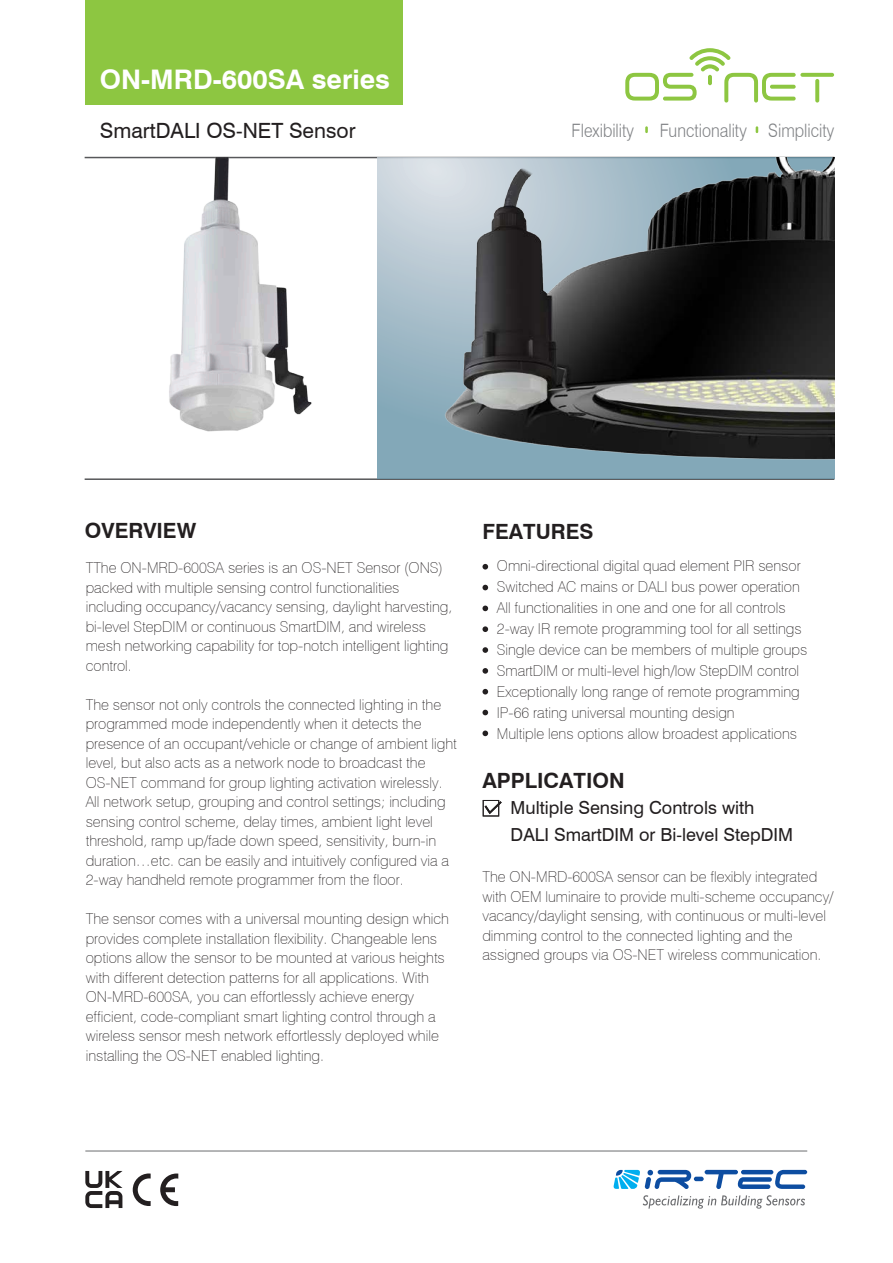
<style>
.page{position:relative;width:893px;height:1263px;background:#fff}
.page>*{position:absolute;margin:0;border:0;box-sizing:border-box;transform-origin:0 0}
.t1{font:700 27px "Swiss 721 BT";color:#fff}
.t2{font:700 21px "Swiss 721 BT";color:#231f20}
.t3{font:21px "Swiss 721 BT";color:#231f20}
.t4{font:300 18.45px "Swiss 721 BT";color:#808285;scale:.87 1}
.t5{font:18px/27px "Swiss 721 BT";color:#231f20}
.t6{font:100 15px/19.5px "Swiss 721 BT";color:#231f20}
</style>
<div class="page">
<hr style="left:85px;top:1150px;width:722px;height:1px;background:#6c6d70">
<hr style="left:705px;top:1170px;width:33px;height:4px;background:#0d4da1;border-radius:2px">
<svg style="left:716px;top:1174px;width:8px;height:15px"></svg>
<hr style="left:694px;top:1177px;width:10px;height:4px;background:#0d4da1;border-radius:2px">
<svg style="left:737px;top:1170px;width:70px;height:19px"></svg>
<svg style="left:613px;top:1170px;width:78px;height:19px"></svg>
<svg style="left:643px;top:1195px;width:162px;height:13px"></svg>
<svg style="left:815px;top:79px;width:4px;height:24px"></svg>
<svg style="left:800px;top:73px;width:34px;height:4px"></svg>
<svg style="left:625px;top:48px;width:171px;height:55px"></svg>
<div style="left:85px;top:1px;width:317px;height:104px;background:#8dc641"></div>
<svg style="left:645px;top:126px;width:3px;height:7px"></svg>
<svg style="left:756px;top:126px;width:2px;height:7px"></svg>
<hr style="left:85px;top:478px;width:749px;height:2px;background:#57585a">
<svg style="left:482px;top:585px;width:6px;height:5px"></svg>
<svg style="left:482px;top:605px;width:6px;height:6px"></svg>
<svg style="left:482px;top:626px;width:6px;height:6px"></svg>
<svg style="left:482px;top:647px;width:6px;height:6px"></svg>
<svg style="left:482px;top:668px;width:6px;height:6px"></svg>
<svg style="left:482px;top:710px;width:6px;height:5px"></svg>
<svg style="left:482px;top:689px;width:6px;height:5px"></svg>
<svg style="left:482px;top:730px;width:6px;height:6px"></svg>
<svg style="left:482px;top:564px;width:6px;height:5px"></svg>
<svg style="left:483px;top:800px;width:19px;height:16px"></svg>
<img style="left:84px;top:156px;width:399px;height:324px">
<img style="left:379px;top:157px;width:455px;height:318px">
<svg style="left:160px;top:1173px;width:18px;height:33px"></svg>
<svg style="left:133px;top:1173px;width:18px;height:33px"></svg>
<svg style="left:85px;top:1171px;width:37px;height:37px"></svg>
<h1 class="t1" style="left:100px;top:63px;width:291px">ON-MRD-600SA series</h1>
<h2 class="t3" style="left:100px;top:118px;width:257px">SmartDALI OS-NET Sensor</h2>
<p class="t4" style="left:571px;top:119px;width:73px">Flexibility</p>
<p class="t4" style="left:660px;top:119px;width:202px">Functionality Simplicity</p>
<h2 class="t2" style="left:85px;top:518px;width:113px">OVERVIEW</h2>
<h2 class="t2" style="left:482px;top:519px;width:112px">FEATURES</h2>
<p class="t6" style="left:86px;top:558px;width:368px">TThe ON-MRD-600SA series is an OS-NET Sensor (ONS) packed with multiple sensing control functionalities including occupancy/vacancy sensing, daylight harvesting, bi-level StepDIM or continuous SmartDIM, and wireless mesh networking capability for top-notch intelligent lighting control.</p>
<p class="t6" style="left:86px;top:694px;width:373px">The sensor not only controls the connected lighting in the programmed mode independently when it detects the presence of an occupant/vehicle or change of ambient light level, but also acts as a network node to broadcast the OS-NET command for group lighting activation wirelessly.<br>All network setup, grouping and control settings; including sensing control scheme, delay times, ambient light level threshold, ramp up/fade down speed, sensitivity, burn-in duration…etc. can be easily and intuitively configured via a 2-way handheld remote programmer from the floor.</p>
<p class="t6" style="left:86px;top:909px;width:365px">The sensor comes with a universal mounting design which provides complete installation flexibility. Changeable lens options allow the sensor to be mounted at various heights with different detection patterns for all applications. With ON-MRD-600SA, you can effortlessly achieve energy efficient, code-compliant smart lighting control through a wireless sensor mesh network effortlessly deployed while installing the OS-NET enabled lighting.</p>
<p class="t6" style="left:497px;top:555px;width:312px;line-height:21px">Omni-directional digital quad element PIR sensor Switched AC mains or DALI bus power operation All functionalities in one and one for all controls 2-way IR remote programming tool for all settings Single device can be members of multiple groups SmartDIM or multi-level high/low StepDIM control Exceptionally long range of remote programming IP-66 rating universal mounting design<br>Multiple lens options allow broadest applications</p>
<h2 class="t2" style="left:482px;top:767px;width:144px">APPLICATION</h2>
<p class="t5" style="left:511px;top:794px;width:284px">Multiple Sensing Controls with<br>DALI SmartDIM or Bi-level StepDIM</p>
<p class="t6" style="left:482px;top:867px;width:353px">The ON-MRD-600SA sensor can be flexibly integrated with OEM luminaire to provide multi-scheme occupancy/ vacancy/daylight sensing, with continuous or multi-level dimming control to the connected lighting and the assigned groups via OS-NET wireless communication.</p>
</div>
